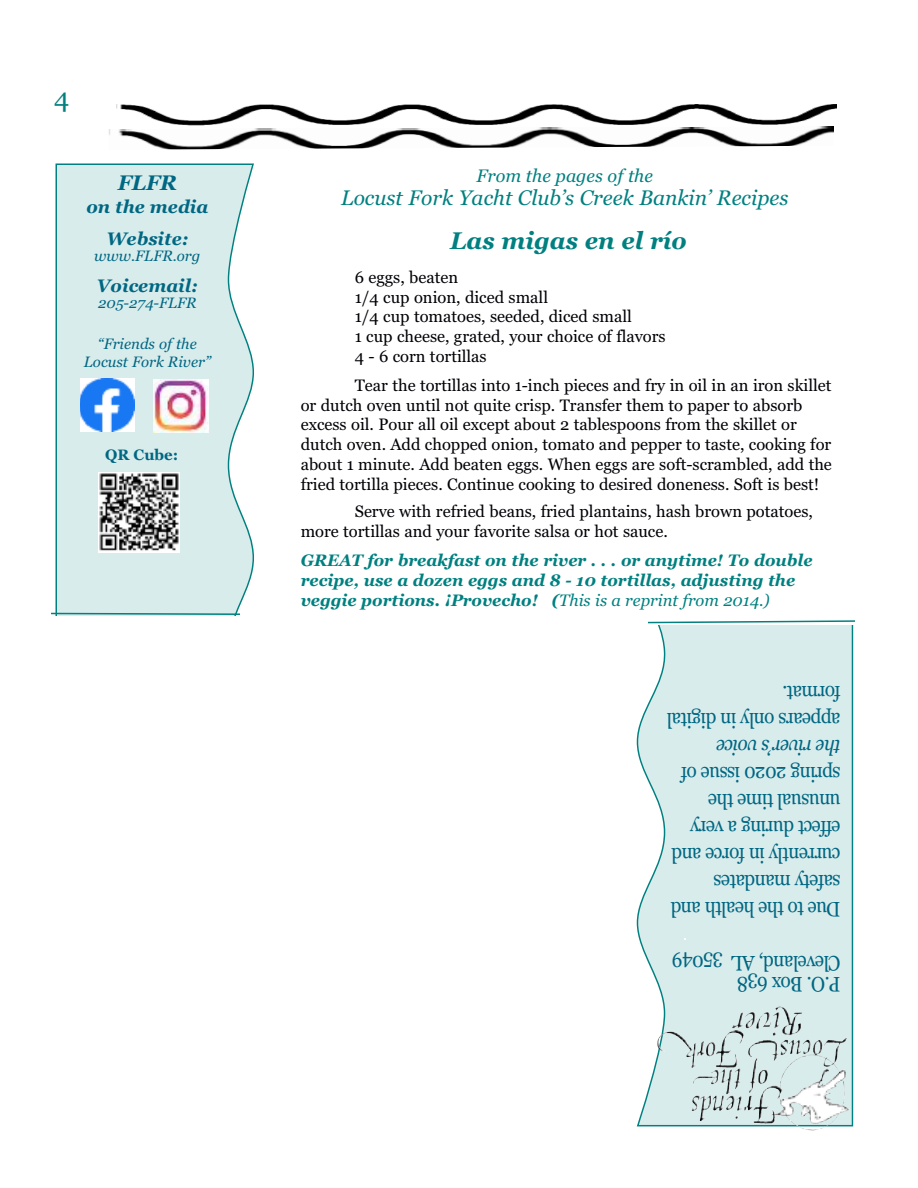
<style>
.page{position:relative;width:918px;height:1188px;background:#fff}
.page>*{position:absolute;margin:0;border:0;box-sizing:border-box;transform-origin:0 0}
.t1{font:27px "Georgia";color:#008080}
.t2{font:italic 700 24px "Georgia";color:#008080}
.t3{font:21px/27px "Georgia";color:#006782;scale:.9 1}
.t4{font:italic 21px "Georgia";color:#008080}
.t5{font:italic 21px "Georgia";color:#006782;scale:.9 1}
.t6{font:italic 700 21px "Georgia";color:#006782}
.t7{font:italic 700 18px/32px "Georgia";color:#006782;text-align:center}
.t8{font:italic 18px "Georgia";color:#008080}
.t9{font:16.5px/19.8px "Georgia";color:#000006}
.t10{font:italic 700 16.5px/19.8px "Georgia";color:#008080}
.t11{font:italic 15px/17.1px "Georgia";color:#006782;text-align:center}
.t12{font:700 15px "Georgia";color:#006782}
.s1{font-weight:400}
</style>
<div class="page">
<svg style="left:636px;top:625px;width:217px;height:501px"></svg>
<img style="left:753px;top:1099px;width:96px;height:31px">
<svg style="left:56px;top:164px;width:198px;height:448px"></svg>
<img style="left:116px;top:104px;width:720px;height:21px">
<img style="left:98px;top:473px;width:81px;height:79px">
<img style="left:109px;top:125px;width:725px;height:25px">
<img style="left:80px;top:378px;width:54px;height:53px">
<img style="left:153px;top:380px;width:55px;height:53px">
<svg style="left:51px;top:612px;width:189px;height:4px"></svg>
<svg style="left:648px;top:620px;width:207px;height:4px"></svg>
<h1 class="t1" style="left:54px;top:78px;width:17px">4</h1>
<p class="t6" style="left:118px;top:167px;width:61px">FLFR</p>
<p class="t7" style="left:86px;top:190px;width:124px">on the media<br>Website:</p>
<p class="t11" style="left:94px;top:247px;width:108px">www.FLFR.org</p>
<p class="t7" style="left:97px;top:269px;width:102px">Voicemail:</p>
<p class="t11" style="left:98px;top:294px;width:100px">205-274-FLFR</p>
<p class="t11" style="left:84px;top:335px;width:128px">“Friends of the<br>Locust Fork River”</p>
<p class="t12" style="left:105px;top:443px;width:75px">QR Cube:</p>
<p class="t8" style="left:477px;top:163px;width:178px">From the pages of the</p>
<p class="t4" style="left:341px;top:182px;width:449px">Locust Fork Yacht Club’s Creek Bankin’ Recipes</p>
<h2 class="t2" style="left:450px;top:223px;width:238px">Las migas en el río</h2>
<p class="t9" style="left:355px;top:266px;width:313px">6 eggs, beaten<br>1/4 cup onion, diced small<br>1/4 cup tomatoes, seeded, diced small<br>1 cup cheese, grated, your choice of flavors<br>4 - 6 corn tortillas</p>
<p class="t9" style="left:301px;top:374px;width:533px;text-indent:54px">Tear the tortillas into 1-inch pieces and fry in oil in an iron skillet or dutch oven until not quite crisp. Transfer them to paper to absorb excess oil. Pour all oil except about 2 tablespoons from the skillet or dutch oven. Add chopped onion, tomato and pepper to taste, cooking for about 1 minute. Add beaten eggs. When eggs are soft-scrambled, add the fried tortilla pieces. Continue cooking to desired doneness. Soft is best!</p>
<p class="t9" style="left:301px;top:501px;width:514px;text-indent:54px">Serve with refried beans, fried plantains, hash brown potatoes, more tortillas and your favorite salsa or hot sauce.</p>
<p class="t10" style="left:301px;top:550px;width:513px">GREAT for breakfast on the river . . . or anytime! To double recipe, use a dozen eggs and 8 - 10 tortillas, adjusting the veggie portions. ¡Provecho! (<span class="s1">This is a reprint from 2014.)</span></p>
<p class="t3" style="left:841px;top:735px;width:195px;rotate:-180deg">y l nos raeppa ni lat igid<br>mrof . ta</p>
<p class="t5" style="left:841px;top:763px;width:140px;rotate:-180deg">eht ec iovs ’ revi r</p>
<p class="t3" style="left:841px;top:924px;width:191px;rotate:-180deg">D eu ot eht ht l aeh dna<br>ytefas m s e t adna<br>y l tnerruc ni ecrof dna<br>gni rudtcef fe a yrev<br>mi t l ausunu e eht<br>gni rps 0202 eus s i f o</p>
<p class="t3" style="left:841px;top:996px;width:189px;line-height:21px;rotate:-180deg">O. P xoB. 836<br>LA, dna l eve l C 94053</p>
</div>
